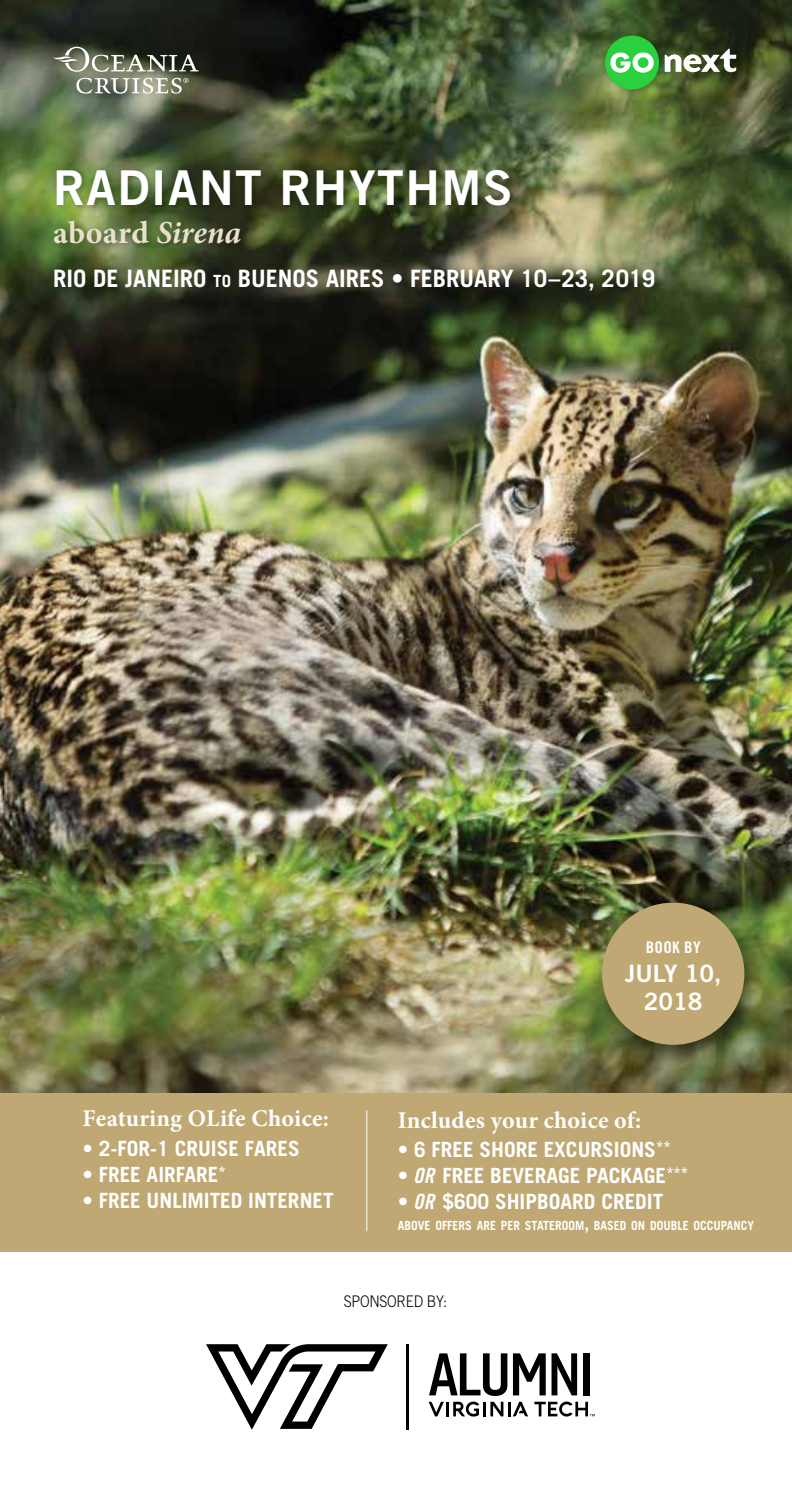
<style>
.page{position:relative;width:792px;height:1512px;background:#fff}
.page>*{position:absolute;margin:0;border:0;box-sizing:border-box;transform-origin:0 0}
.t1{font:48px "Trade Gothic LT Std Bd 2";letter-spacing:.03em;color:#fff}
.t2{font:700 32px "Minion Pro";letter-spacing:.01em;color:#e8dfcc}
.t3{font:700 24px "Trade Gothic LT Std";color:#fff}
.t4{font:700 24px "Minion Pro";letter-spacing:.01em;color:#fff}
.t5{font:24px/28px "Trade Gothic LT Std Bd 2";color:#fff;text-align:center}
.t6{font:700 21px "Trade Gothic LT Std";color:#fff}
.t7{font:300 16px "Trade Gothic LT Std";letter-spacing:-.02em;color:#000;scale:.9 1}
.t8{font:16px "Trade Gothic LT Std Bd Cn 20";letter-spacing:.02em;color:#fff;scale:1.06 1}
.t9{font:700 12.6px "Trade Gothic LT Std";color:#fff;scale:.95 1}
.s1{font-style:italic}
.s2{font-size:16.8px}
.s3{font-family:"Trade Gothic LT Std Bd Cn 20 Obl";font-weight:400}
.s4{font-size:18px}
</style>
<div class="page">
<img style="left:0;top:0;width:791px;height:1093px">
<div style="left:0;top:1093px;width:791px;height:158px;background:#bfa874"></div>
<div style="left:51px;top:167px;width:611px;height:131px;background:#000;opacity:.25"></div>
<hr style="left:366px;top:1110px;width:1px;height:121px;background:#fff">
<div style="left:593px;top:894px;width:173px;height:173px;background:#000;opacity:.48"></div>
<svg style="left:593px;top:894px;width:159px;height:159px"></svg>
<div style="left:602px;top:33px;width:141px;height:64px;background:#000;opacity:.25"></div>
<div style="left:604px;top:36px;width:54px;height:53px;background:#2ad03d;border-radius:50%"></div>
<svg style="left:664px;top:49px;width:71px;height:23px"></svg>
<svg style="left:610px;top:53px;width:43px;height:20px"></svg>
<div style="left:51px;top:44px;width:155px;height:57px;background:#000;opacity:.25"></div>
<svg style="left:53px;top:47px;width:145px;height:25px"></svg>
<svg style="left:76px;top:78px;width:112px;height:16px"></svg>
<svg style="left:206px;top:1344px;width:181px;height:86px"></svg>
<hr style="left:406px;top:1344px;width:3px;height:86px;background:#000">
<svg style="left:534px;top:1402px;width:60px;height:15px"></svg>
<hr style="left:507px;top:1402px;width:3px;height:14px;background:#000">
<svg style="left:513px;top:1402px;width:14px;height:14px"></svg>
<svg style="left:428px;top:1402px;width:75px;height:15px"></svg>
<svg style="left:429px;top:1353px;width:116px;height:43px"></svg>
<svg style="left:551px;top:1353px;width:25px;height:42px"></svg>
<div style="left:582px;top:1353px;width:7px;height:42px;background:#000"></div>
<h1 class="t1" style="left:53px;top:158px;width:460px">RADIANT RHYTHMS</h1>
<h2 class="t2" style="left:53px;top:210px;width:189px">aboard <span class="s1">Sirena</span></h2>
<p class="t3" style="left:53px;top:264px;width:603px">RIO DE JANEIRO <span class="s2">TO</span> BUENOS AIRES • FEBRUARY 10–23, 2019</p>
<p class="t8" style="left:645px;top:938px;width:53px">BOOK BY</p>
<p class="t5" style="left:624px;top:959px;width:98px">JULY 10,<br>2018</p>
<p class="t4" style="left:83px;top:1102px;width:248px">Featuring OLife Choice:</p>
<p class="t6" style="left:83px;top:1135px;width:218px">• 2-FOR-1 CRUISE FARES</p>
<p class="t6" style="left:83px;top:1161px;width:145px">• FREE AIRFARE<sup>*</sup></p>
<p class="t6" style="left:83px;top:1187px;width:252px">• FREE UNLIMITED INTERNET</p>
<p class="t4" style="left:397px;top:1103px;width:245px">Includes your choice of:</p>
<p class="t6" style="left:397px;top:1137px;width:274px">• 6 FREE SHORE EXCURSIONS<sup>**</sup></p>
<p class="t6" style="left:397px;top:1163px;width:292px">• <span class="s3">OR</span> FREE BEVERAGE PACKAGE<sup>***</sup></p>
<p class="t6" style="left:397px;top:1189px;width:267px">• <span class="s3">OR</span> $600 SHIPBOARD CREDIT</p>
<p class="t9" style="left:397px;top:1218px;width:376px">ABOVE OFFERS ARE PER STATEROOM<span class="s4">,</span> BASED ON DOUBLE OCCUPANCY</p>
<p class="t7" style="left:343px;top:1291px;width:116px">SPONSORED BY:</p>
</div>
